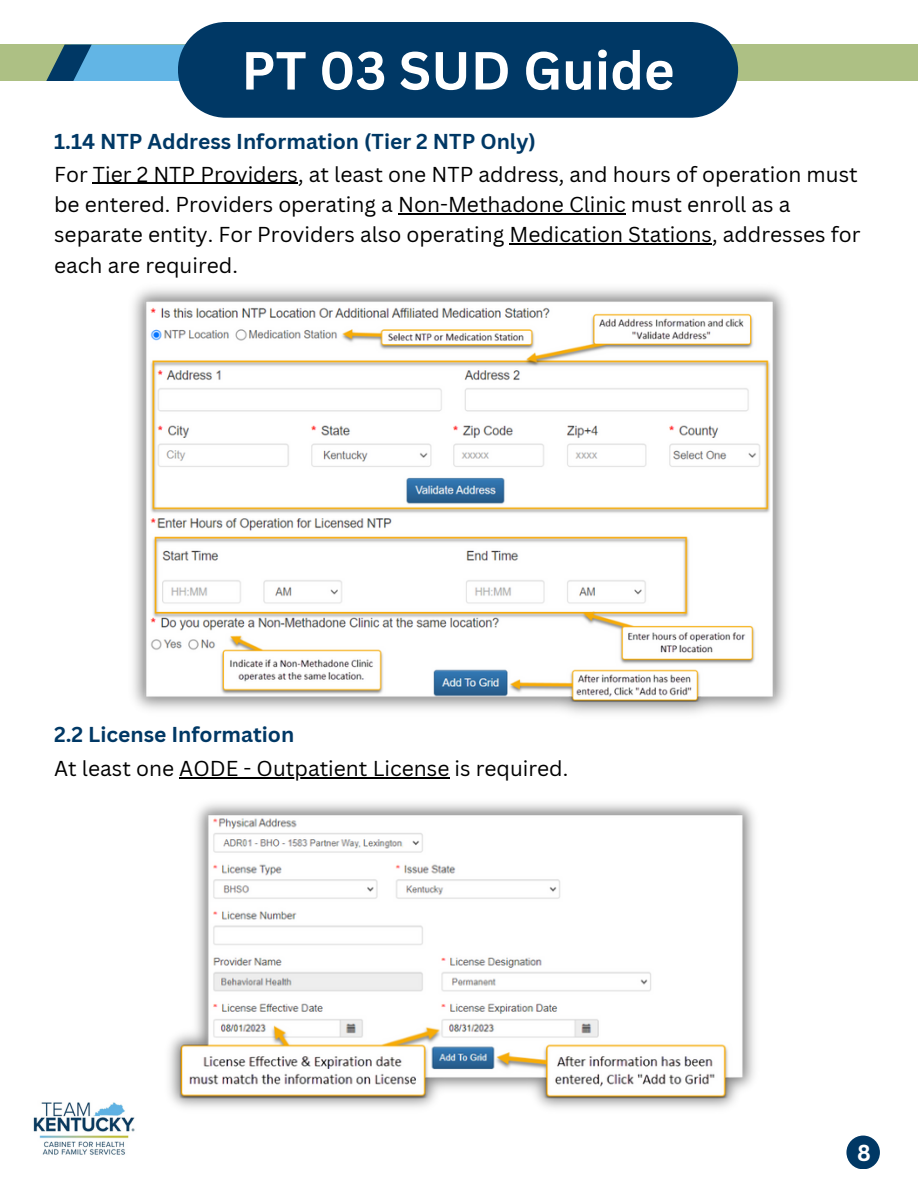
<style>
.page{position:relative;width:918px;height:1188px;background:#fff}
.page>*{position:absolute;margin:0;border:0;box-sizing:border-box;transform-origin:0 0}
.t1{font:700 52.5px "Canva Sans";color:#fff}
.t2{font:700 22.5px "Canva Sans";color:#fff}
.t3{font:21px/30.3px "Canva Sans";color:#000}
.t4{font:700 21px "Canva Sans";color:#003865}
</style>
<div class="page">
<div style="left:0;top:45px;width:918px;height:36px;background:#adc084"></div>
<div style="left:178px;top:22px;width:560px;height:96px;background:#003865;border-radius:48px"></div>
<div style="left:846px;top:1136px;width:34px;height:33px;background:#003865;border-radius:50%"></div>
<svg style="left:46px;top:45px;width:139px;height:36px;background:#5098c0"></svg>
<img style="left:133px;top:288px;width:653px;height:426px">
<img style="left:169px;top:803px;width:586px;height:305px">
<hr style="left:93px;top:183px;width:205px;height:1px;background:#000">
<hr style="left:398px;top:213px;width:228px;height:1px;background:#000">
<hr style="left:509px;top:244px;width:203px;height:1px;background:#000">
<hr style="left:179px;top:777px;width:270px;height:2px;background:#000">
<img style="left:33px;top:1102px;width:102px;height:53px">
<h1 class="t1" style="left:241px;top:33px;width:435px">PT 03 SUD Guide</h1>
<p class="t4" style="left:54px;top:127px;width:483px">1.14 NTP Address Information (Tier 2 NTP Only)</p>
<p class="t3" style="left:54px;top:158px;width:808px">For Tier 2 NTP Providers, at least one NTP address, and hours of operation must be entered. Providers operating a Non-Methadone Clinic must enroll as a separate entity. For Providers also operating Medication Stations, addresses for each are required.</p>
<p class="t4" style="left:54px;top:720px;width:242px">2.2 License Information</p>
<p class="t3" style="left:54px;top:753px;width:516px">At least one AODE - Outpatient License is required.</p>
<p class="t2" style="left:857px;top:1137px;width:15px">8</p>
</div>
